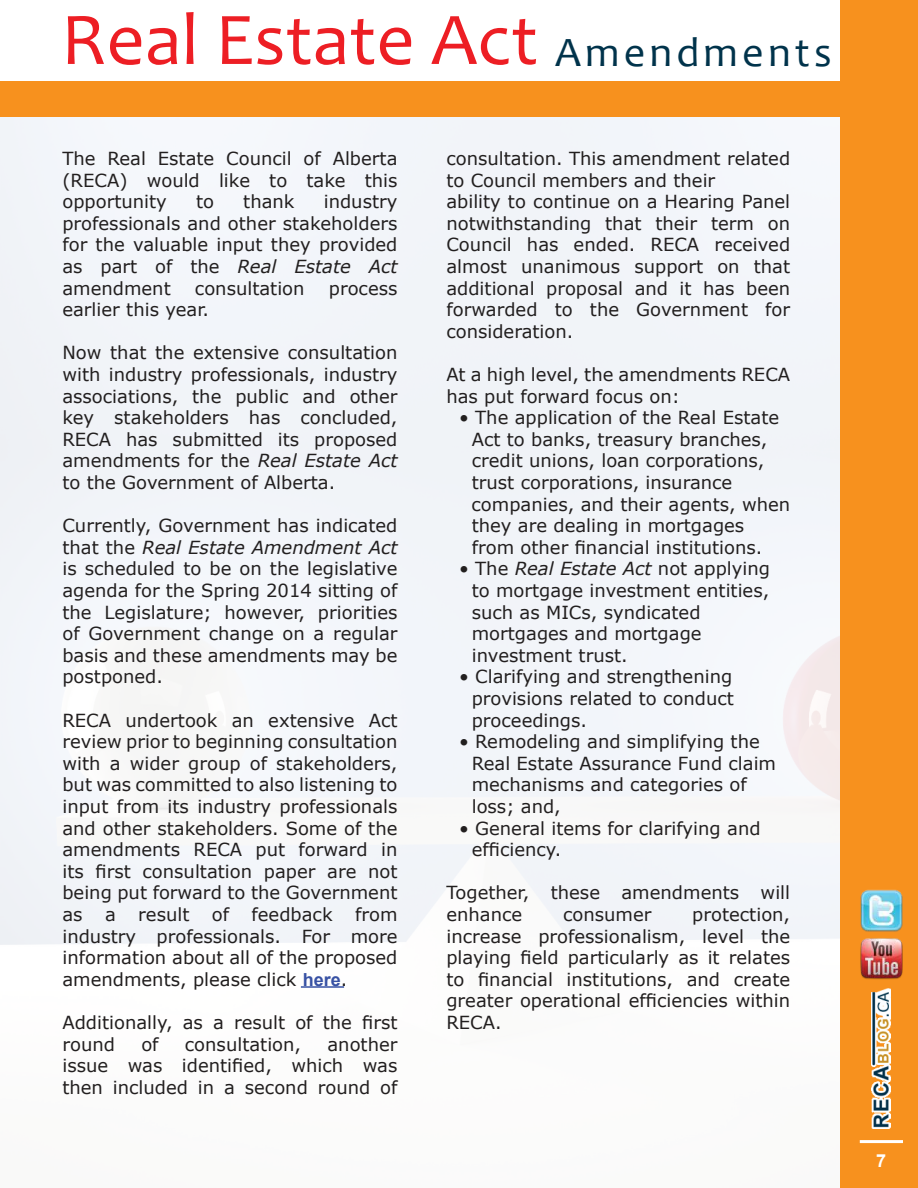
<style>
.page{position:relative;width:918px;height:1188px;background:#fff}
.page>*{position:absolute;margin:0;border:0;box-sizing:border-box;transform-origin:0 0}
.t1{font:75px "Candara";color:#ed1e24}
.t2{font:18px/21.6px "Verdana";color:#221f1f;text-align:justify}
.t3{font:700 18px "Arial";color:#fff}
.s1{font-size:42px;color:#00334b}
.s2{font-style:italic}
.s3{font-family:"Arial";font-weight:700;color:#3852a4}
</style>
<div class="page">
<img style="left:0;top:116px;width:840px;height:872px">
<div style="left:0;top:81px;width:840px;height:35px;background:#f7911e"></div>
<div style="left:840px;top:0;width:78px;height:1188px;background:#f7911e"></div>
<img style="left:860px;top:938px;width:43px;height:42px">
<img style="left:860px;top:889px;width:43px;height:43px">
<img style="left:871px;top:988px;width:20px;height:141px">
<hr style="left:860px;top:1140px;width:43px;height:3px;background:#fff">
<hr style="left:301px;top:986px;width:43px;height:2px;background:#3852a4">
<h1 class="t1" style="left:61px;top:11px;width:772px">Real Estate Act <span class="s1">Amendments</span></h1>
<p class="t2" style="left:62px;top:149px;width:337px">The Real Estate Council of Alberta (RECA) would like to take this opportunity</p>
<p class="t2" style="left:62px;top:192px;width:337px;text-indent:261px">industry professionals and other stakeholders for the valuable input they provided as part of the <span class="s2">Real Estate Act </span>amendment</p>
<p class="t2" style="left:196px;top:192px;width:20px">to</p>
<p class="t2" style="left:243px;top:192px;width:53px">thank</p>
<p class="t2" style="left:195px;top:279px;width:111px">consultation</p>
<p class="t2" style="left:329px;top:279px;width:70px">process</p>
<p class="t2" style="left:62px;top:300px;width:148px">earlier this year.</p>
<p class="t2" style="left:62px;top:344px;width:337px">Now that the extensive consultation with industry professionals, industry associations, the public and other key stakeholders has concluded, RECA has submitted its proposed amendments for the <span class="s2">Real Estate Act </span>to the Government of Alberta.</p>
<p class="t2" style="left:62px;top:516px;width:337px">Currently, Government has indicated that the <span class="s2">Real Estate Amendment Act </span>is scheduled to be on the legislative agenda for the Spring 2014 sitting of the Legislature; however, priorities of Government change on a regular basis and these amendments may be postponed.</p>
<p class="t2" style="left:62px;top:711px;width:337px">RECA undertook an extensive Act review prior to beginning consultation with a wider group of stakeholders, but was committed to also listening to input from its industry professionals and other stakeholders. Some of the amendments RECA put forward in its first consultation paper are not being put forward to the Government as a result of feedback from industry professionals. For more information about all of the proposed amendments, please click <span class="s3">here</span>.</p>
<p class="t2" style="left:62px;top:1011px;width:337px">Additionally, as a result of the first round</p>
<p class="t2" style="left:141px;top:1035px;width:19px">of</p>
<p class="t2" style="left:185px;top:1035px;width:118px">consultation,</p>
<p class="t2" style="left:62px;top:1035px;width:337px;text-indent:265px">another issue was identified, which was then included in a second round of</p>
<p class="t2" style="left:446px;top:149px;width:345px;text-align:left">consultation. This amendment related to Council members and their<br>ability to continue on a Hearing Panel notwithstanding that their term on<br>Council has ended. RECA received almost unanimous support on that additional proposal and it has been forwarded to the Government for consideration.</p>
<p class="t2" style="left:446px;top:365px;width:345px">At a high level, the amendments RECA has put forward focus on:</p>
<p class="t2" style="left:472px;top:407px;width:320px;text-align:left;text-indent:-13px">• The application of the Real Estate Act to banks, treasury branches, credit unions, loan corporations, trust corporations, insurance companies, and their agents, when they are dealing in mortgages from other financial institutions.</p>
<p class="t2" style="left:472px;top:558px;width:300px;text-align:left;text-indent:-13px">• The <span class="s2">Real Estate Act</span> not applying to mortgage investment entities, such as MICs, syndicated mortgages and mortgage investment trust.</p>
<p class="t2" style="left:472px;top:666px;width:264px;text-indent:-13px">• Clarifying and strengthening provisions related to conduct proceedings.</p>
<p class="t2" style="left:472px;top:731px;width:306px;text-align:left;text-indent:-13px">• Remodeling and simplifying the<br>Real Estate Assurance Fund claim mechanisms and categories of loss; and,</p>
<p class="t2" style="left:472px;top:817px;width:290px;text-indent:-13px">• General items for clarifying and efficiency.</p>
<p class="t2" style="left:446px;top:884px;width:345px">Together, these amendments will enhance</p>
<p class="t2" style="left:446px;top:905px;width:345px;text-indent:246px">protection, increase professionalism, level the playing field particularly as it relates to financial institutions, and create greater operational efficiencies within RECA.</p>
<p class="t2" style="left:563px;top:905px;width:90px">consumer</p>
<p class="t3" style="left:876px;top:1154px;width:12px">7</p>
</div>
